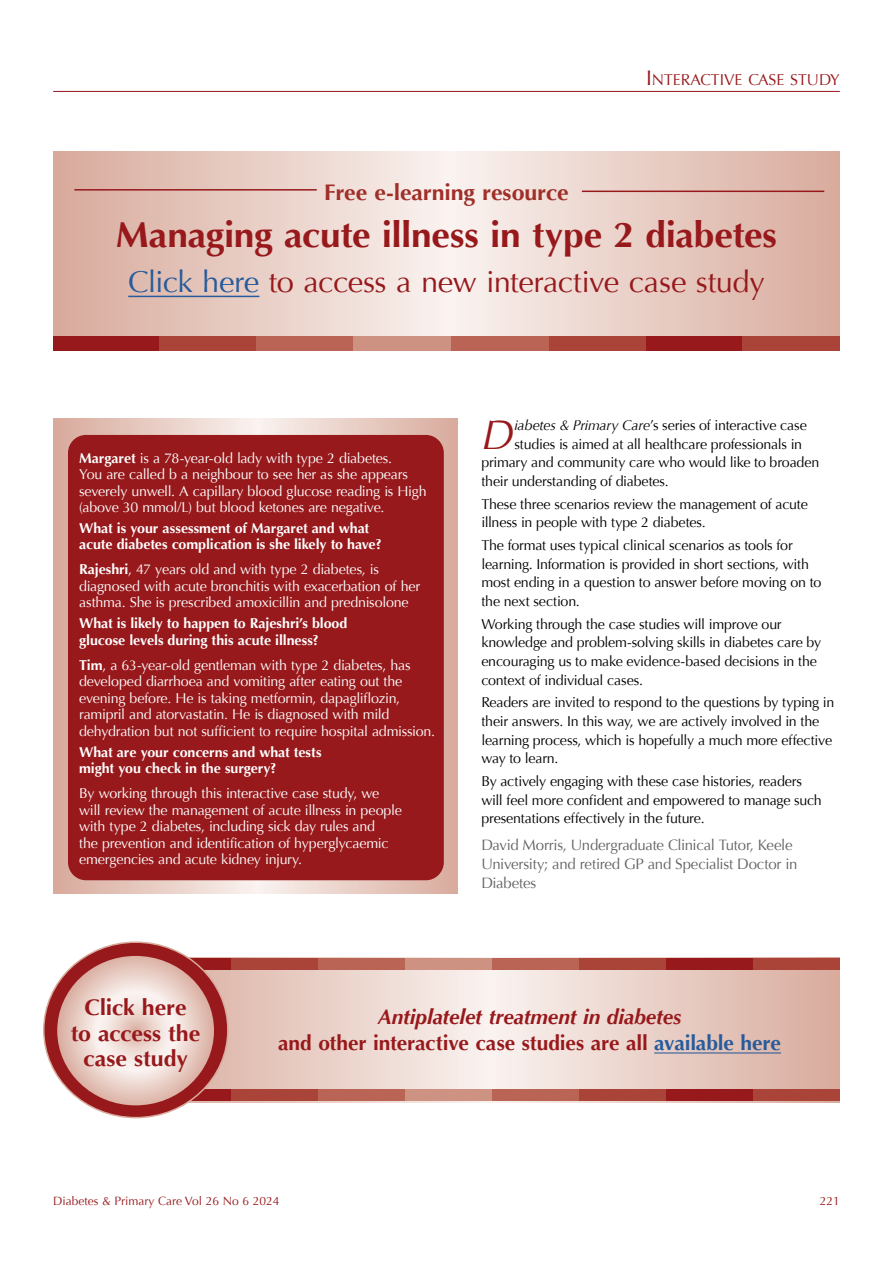
<style>
.page{position:relative;width:893px;height:1263px;background:#fff}
.page>*{position:absolute;margin:0;border:0;box-sizing:border-box;transform-origin:0 0}
.t1{font:italic 41.55px "Optima";color:#97191c}
.t2{font:700 36px "Optima";letter-spacing:-.01em;color:#97191c}
.t3{font:30px "Optima";letter-spacing:-.015em;color:#97191c}
.t4{font:700 22.5px/25.5px "Optima";letter-spacing:-.005em;color:#97191c;text-align:center}
.t5{font:700 22.5px "Optima";letter-spacing:-.005em;color:#a02f28}
.t6{font:700 21px/25.5px "Optima";letter-spacing:-.005em;color:#97191c;text-align:center}
.t7{font:15.75px "Optima";color:#97191c}
.t8{font:15px/18.6px "Optima";letter-spacing:-.02em;color:#646363}
.t9{font:14.25px/18.6px "Optima";letter-spacing:-.015em;color:#000}
.t10{font:14.25px/16.5px "Optima";letter-spacing:-.015em;color:#fff}
.t11{font:700 14.25px/16.5px "Optima";letter-spacing:-.005em;color:#fff}
.t12{font:12px "Optima";color:#97191c}
.s1{font-size:21px}
.s2{color:#275b9b}
.s3{font-weight:700}
.s4{font-style:italic}
</style>
<div class="page">
<svg style="left:53px;top:152px;width:787px;height:185px;background:#e8cdc4"></svg>
<hr style="left:128px;top:296px;width:131px;height:1px;background:#275b9b">
<hr style="left:53px;top:91px;width:787px;height:1px;background:#97191c">
<svg style="left:214px;top:957px;width:626px;height:145px;background:#e9cfc7"></svg>
<hr style="left:654px;top:1052px;width:127px;height:1px;background:#275b9b">
<hr style="left:74px;top:189px;width:243px;height:2px;background:#97191c">
<hr style="left:582px;top:191px;width:242px;height:1px;background:#97191c">
<div style="left:136px;top:959px;width:704px;height:11px;background:#97191c"></div>
<div style="left:231px;top:959px;width:87px;height:11px;background:#aa4438"></div>
<div style="left:579px;top:959px;width:87px;height:11px;background:#aa4438"></div>
<div style="left:753px;top:959px;width:87px;height:11px;background:#aa4438"></div>
<div style="left:318px;top:959px;width:87px;height:11px;background:#b96454"></div>
<div style="left:492px;top:959px;width:87px;height:11px;background:#b96454"></div>
<div style="left:405px;top:959px;width:87px;height:11px;background:#cd9282"></div>
<div style="left:53px;top:337px;width:787px;height:14px;background:#97191c"></div>
<div style="left:159px;top:337px;width:98px;height:14px;background:#aa4438"></div>
<div style="left:548px;top:337px;width:97px;height:14px;background:#aa4438"></div>
<div style="left:743px;top:337px;width:97px;height:14px;background:#aa4438"></div>
<div style="left:257px;top:337px;width:97px;height:14px;background:#b96454"></div>
<div style="left:451px;top:337px;width:97px;height:14px;background:#b96454"></div>
<div style="left:354px;top:337px;width:97px;height:14px;background:#cd9282"></div>
<div style="left:136px;top:1089px;width:704px;height:11px;background:#97191c"></div>
<div style="left:231px;top:1089px;width:87px;height:11px;background:#aa4438"></div>
<div style="left:579px;top:1089px;width:87px;height:11px;background:#aa4438"></div>
<div style="left:753px;top:1089px;width:87px;height:11px;background:#aa4438"></div>
<div style="left:318px;top:1089px;width:87px;height:11px;background:#b96454"></div>
<div style="left:492px;top:1089px;width:87px;height:11px;background:#b96454"></div>
<div style="left:405px;top:1089px;width:87px;height:11px;background:#cd9282"></div>
<div style="left:44px;top:942px;width:184px;height:175px;background:#97191c;border-radius:50%"></div>
<svg style="left:57px;top:956px;width:157px;height:149px"></svg>
<svg style="left:53px;top:419px;width:404px;height:474px;background:#dfbbb0"></svg>
<div style="left:68px;top:435px;width:376px;height:445px;background:#97191c;border-radius:18px"></div>
<p class="t7" style="left:646px;top:71px;width:195px"><span class="s1">I</span>NTERACTIVE CASE STUDY</p>
<h3 class="t5" style="left:324px;top:179px;width:246px">Free e-learning resource</h3>
<h2 class="t2" style="left:116px;top:214px;width:663px">Managing acute illness in type 2 diabetes</h2>
<h3 class="t3" style="left:128px;top:264px;width:638px"><span class="s2">Click here</span> to access a new interactive case study</h3>
<p class="t10" style="left:79px;top:450px;width:349px"><span class="s3">Margaret</span> is a 78-year-old lady with type 2 diabetes.<br>You are called b a neighbour to see her as she appears severely unwell. A capillary blood glucose reading is High (above 30 mmol/L) but blood ketones are negative.</p>
<p class="t11" style="left:79px;top:520px;width:304px">What is your assessment of Margaret and what acute diabetes complication is she likely to have?</p>
<p class="t10" style="left:79px;top:562px;width:343px"><span class="s3">Rajeshri</span>, 47 years old and with type 2 diabetes, is diagnosed with acute bronchitis with exacerbation of her asthma. She is prescribed amoxicillin and prednisolone</p>
<p class="t11" style="left:79px;top:615px;width:270px">What is likely to happen to Rajeshri’s blood glucose levels during this acute illness?</p>
<p class="t10" style="left:79px;top:657px;width:357px"><span class="s3">Tim</span>, a 63-year-old gentleman with type 2 diabetes, has developed diarrhoea and vomiting after eating out the evening before. He is taking metformin, dapagliflozin, ramipril and atorvastatin. He is diagnosed with mild dehydration but not sufficient to require hospital admission.</p>
<p class="t11" style="left:79px;top:744px;width:244px">What are your concerns and what tests might you check in the surgery?</p>
<p class="t10" style="left:79px;top:785px;width:324px">By working through this interactive case study, we will review the management of acute illness in people with type 2 diabetes, including sick day rules and<br>the prevention and identification of hyperglycaemic emergencies and acute kidney injury.</p>
<h1 class="t1" style="left:481px;top:410px;width:34px">D</h1>
<p class="t9" style="left:514px;top:416px;width:294px"><span class="s4">iabetes &amp; Primary Care</span>’s series of interactive case</p>
<p class="t9" style="left:514px;top:435px;width:289px">studies is aimed at all healthcare professionals in</p>
<p class="t9" style="left:481px;top:453px;width:339px">primary and community care who would like to broaden</p>
<p class="t9" style="left:481px;top:472px;width:189px">their understanding of diabetes.</p>
<p class="t9" style="left:481px;top:495px;width:328px">These three scenarios review the management of acute illness in people with type 2 diabetes.</p>
<p class="t9" style="left:481px;top:536px;width:342px">The format uses typical clinical scenarios as tools for learning. Information is provided in short sections, with most ending in a question to answer before moving on to the next section.</p>
<p class="t9" style="left:481px;top:615px;width:341px">Working through the case studies will improve our knowledge and problem-solving skills in diabetes care by encouraging us to make evidence-based decisions in the context of individual cases.</p>
<p class="t9" style="left:481px;top:693px;width:355px">Readers are invited to respond to the questions by typing in their answers. In this way, we are actively involved in the learning process, which is hopefully a much more effective way to learn.</p>
<p class="t9" style="left:481px;top:772px;width:342px">By actively engaging with these case histories, readers will feel more confident and empowered to manage such presentations effectively in the future.</p>
<p class="t8" style="left:481px;top:836px;width:318px">David Morris, Undergraduate Clinical Tutor, Keele<br>University; and retired GP and Specialist Doctor in<br>Diabetes</p>
<h3 class="t4" style="left:71px;top:995px;width:131px">Click here<br>to access the case study</h3>
<h3 class="t6" style="left:278px;top:1005px;width:504px"><span class="s4">Antiplatelet treatment in diabetes<br></span>and other interactive case studies are all <span class="s2">available here</span></h3>
<p class="t12" style="left:53px;top:1194px;width:228px">Diabetes &amp; Primary Care Vol 26 No 6 2024</p>
<p class="t12" style="left:820px;top:1194px;width:22px">221</p>
</div>
